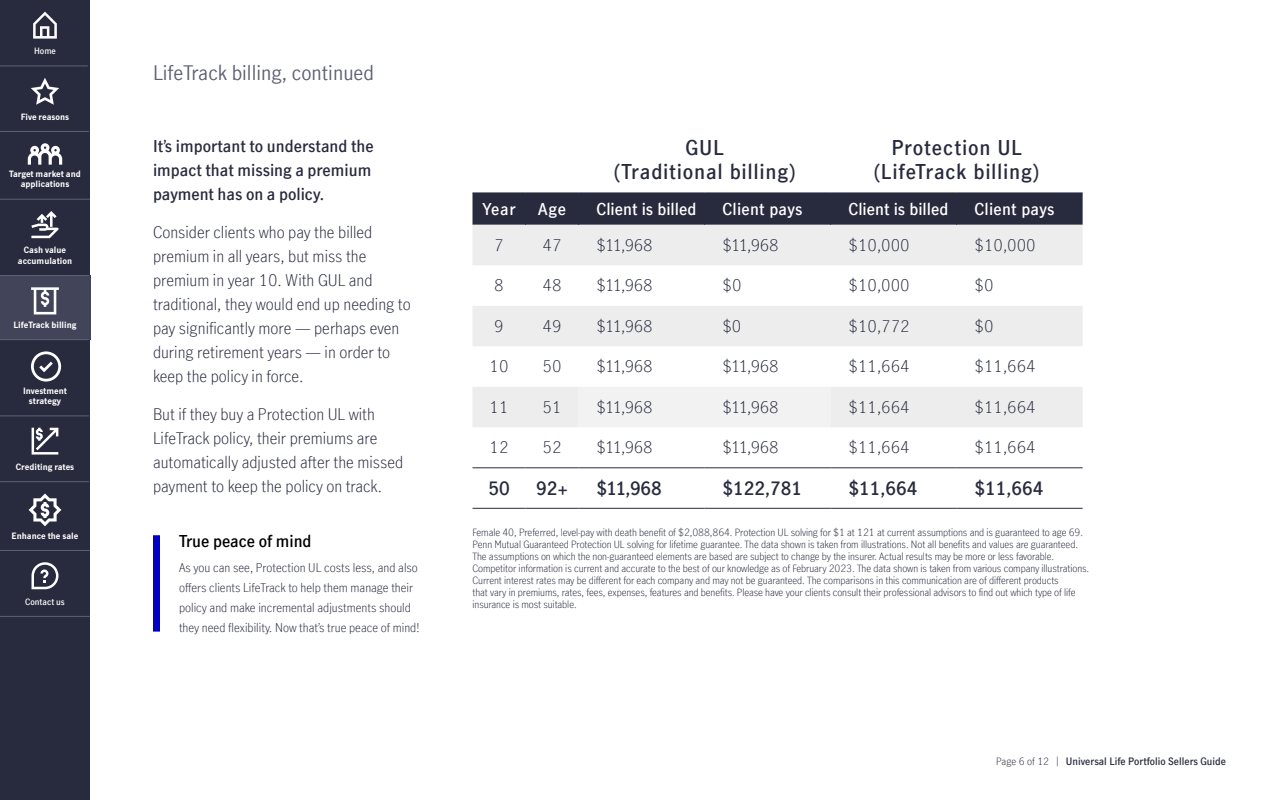
<style>
.page{position:relative;width:1280px;height:800px;background:#fff}
.page>*{position:absolute;margin:0;border:0;box-sizing:border-box;transform-origin:0 0}
.t1{font:600 20px/24px "Manulife JH Sans Optimized";letter-spacing:.035em;color:#282b3e;text-align:center}
.t2{font:20px "Manulife JH Sans Optimized";color:#5e6073}
.t3{font:600 18px "Manulife JH Sans Optimized";color:#282b3e}
.t4{font:300 16px/24px "Manulife JH Sans Optimized";color:#282b3e}
.t5{font:600 16px/24px "Manulife JH Sans Optimized";color:#282b3e}
.t6{font:600 16px "Manulife JH Sans Optimized";letter-spacing:.005em;color:#fff}
.t7{font:600 16px "Manulife JH Sans Optimized";color:#000}
.t8{font:300 12px/20px "Manulife JH Sans Optimized";color:#282b3e}
.t9{font:300 10px/12px "Manulife JH Sans Optimized";letter-spacing:-.01em;color:#282b3e}
.t10{font:600 10px "Manulife JH Sans Optimized";color:#282b3e}
.t11{font:700 8.5px/10.2px "Manulife JH Sans Optimized";color:#fff;text-align:center}
.t12{font:600 8.5px "Manulife JH Sans Optimized";color:#fff}
.s1{font-weight:300}
</style>
<div class="page">
<div style="left:0;top:0;width:90px;height:800px;background:#282b3e"></div>
<div style="left:472px;top:194px;width:611px;height:31px;background:#282b3e"></div>
<svg style="left:473px;top:225px;width:610px;height:202px;fill:#ededed"></svg>
<div style="left:579px;top:387px;width:504px;height:40px;background:#f2f2f2"></div>
<hr style="left:472px;top:193px;width:54px;height:1px;background:#282b3e">
<hr style="left:526px;top:193px;width:53px;height:1px;background:#282b3e">
<hr style="left:525px;top:193px;width:1px;height:32px;background:#282b3e">
<hr style="left:579px;top:193px;width:126px;height:1px;background:#282b3e">
<hr style="left:578px;top:193px;width:1px;height:32px;background:#282b3e">
<hr style="left:705px;top:193px;width:126px;height:1px;background:#282b3e">
<hr style="left:704px;top:193px;width:1px;height:32px;background:#282b3e">
<hr style="left:831px;top:193px;width:126px;height:1px;background:#282b3e">
<hr style="left:830px;top:193px;width:1px;height:32px;background:#282b3e">
<hr style="left:957px;top:193px;width:126px;height:1px;background:#282b3e">
<hr style="left:956px;top:193px;width:1px;height:32px;background:#282b3e">
<hr style="left:472px;top:468px;width:54px;height:1px;background:#282b3e">
<hr style="left:526px;top:468px;width:53px;height:1px;background:#282b3e">
<hr style="left:579px;top:468px;width:126px;height:1px;background:#282b3e">
<hr style="left:705px;top:468px;width:126px;height:1px;background:#282b3e">
<hr style="left:831px;top:468px;width:126px;height:1px;background:#282b3e">
<hr style="left:957px;top:468px;width:126px;height:1px;background:#282b3e">
<hr style="left:472px;top:508px;width:54px;height:1px;background:#282b3e">
<hr style="left:526px;top:508px;width:53px;height:1px;background:#282b3e">
<hr style="left:579px;top:508px;width:126px;height:1px;background:#282b3e">
<hr style="left:705px;top:508px;width:126px;height:1px;background:#282b3e">
<hr style="left:831px;top:508px;width:126px;height:1px;background:#282b3e">
<hr style="left:957px;top:508px;width:126px;height:1px;background:#282b3e">
<div style="left:153px;top:535px;width:7px;height:97px;background:#0000c1"></div>
<div style="left:0;top:275px;width:90px;height:65px;background:#424559"></div>
<hr style="left:0;top:66px;width:88px;height:1px;background:#5e6073">
<hr style="left:0;top:131px;width:89px;height:1px;background:#5e6073">
<hr style="left:0;top:199px;width:90px;height:1px;background:#5e6073">
<hr style="left:0;top:275px;width:89px;height:1px;background:#5e6073">
<hr style="left:0;top:339px;width:89px;height:1px;background:#5e6073">
<hr style="left:0;top:416px;width:89px;height:1px;background:#5e6073">
<hr style="left:0;top:481px;width:89px;height:1px;background:#5e6073">
<hr style="left:0;top:550px;width:90px;height:1px;background:#5e6073">
<hr style="left:0;top:616px;width:90px;height:1px;background:#5e6073">
<svg style="left:31px;top:78px;width:28px;height:27px"></svg>
<svg style="left:31px;top:211px;width:28px;height:27px"></svg>
<svg style="left:28px;top:143px;width:34px;height:22px"></svg>
<svg style="left:31px;top:351px;width:30px;height:31px"></svg>
<svg style="left:32px;top:428px;width:26px;height:27px"></svg>
<svg style="left:29px;top:494px;width:32px;height:32px"></svg>
<svg style="left:31px;top:287px;width:28px;height:27px"></svg>
<svg style="left:33px;top:12px;width:24px;height:27px"></svg>
<svg style="left:31px;top:562px;width:28px;height:27px"></svg>
<p class="t12" style="left:34px;top:45px;width:23px">Home</p>
<p class="t11" style="left:21px;top:111px;width:50px">Five reasons</p>
<p class="t11" style="left:9px;top:169px;width:73px">Target market and applications</p>
<p class="t11" style="left:18px;top:245px;width:56px">Cash value accumulation</p>
<p class="t11" style="left:13px;top:319px;width:65px">LifeTrack billing</p>
<p class="t11" style="left:23px;top:385px;width:45px">Investment strategy</p>
<p class="t11" style="left:16px;top:461px;width:60px">Crediting rates</p>
<p class="t11" style="left:12px;top:530px;width:68px">Enhance the sale</p>
<p class="t12" style="left:25px;top:596px;width:41px">Contact us</p>
<h1 class="t2" style="left:153px;top:59px;width:223px">LifeTrack billing, continued</h1>
<h3 class="t5" style="left:153px;top:134px;width:222px">It’s important to understand the impact that missing a premium payment has on a policy.</h3>
<p class="t4" style="left:153px;top:220px;width:259px">Consider clients who pay the billed premium in all years, but miss the premium in year 10. With GUL and traditional, they would end up needing to pay significantly more — perhaps even during retirement years — in order to keep the policy in force.</p>
<h3 class="t4" style="left:153px;top:401px;width:252px">But if they buy a Protection UL with LifeTrack policy, their premiums are automatically adjusted after the missed payment to keep the policy on track.</h3>
<h3 class="t7" style="left:179px;top:530px;width:134px">True peace of mind</h3>
<p class="t8" style="left:179px;top:557px;width:242px">As you can see, Protection UL costs less, and also offers clients LifeTrack to help them manage their policy and make incremental adjustments should they need flexibility. Now that’s true peace of mind!</p>
<h1 class="t1" style="left:614px;top:135px;width:183px">GUL<br>(Traditional billing)</h1>
<h1 class="t1" style="left:874px;top:135px;width:167px">Protection UL (LifeTrack billing)</h1>
<h3 class="t6" style="left:482px;top:198px;width:35px">Year</h3>
<h3 class="t6" style="left:538px;top:198px;width:30px">Age</h3>
<h3 class="t6" style="left:597px;top:198px;width:101px">Client is billed</h3>
<h3 class="t6" style="left:723px;top:198px;width:81px">Client pays</h3>
<h3 class="t6" style="left:849px;top:198px;width:101px">Client is billed</h3>
<h3 class="t6" style="left:975px;top:198px;width:81px">Client pays</h3>
<h3 class="t4" style="left:494px;top:233px;width:11px">7</h3>
<h3 class="t4" style="left:543px;top:233px;width:20px">47</h3>
<h3 class="t4" style="left:597px;top:233px;width:58px">$11,968</h3>
<h3 class="t4" style="left:723px;top:233px;width:58px">$11,968</h3>
<h3 class="t4" style="left:849px;top:233px;width:63px">$10,000</h3>
<h3 class="t4" style="left:975px;top:233px;width:63px">$10,000</h3>
<h3 class="t4" style="left:494px;top:273px;width:11px">8</h3>
<h3 class="t4" style="left:543px;top:273px;width:20px">48</h3>
<h3 class="t4" style="left:597px;top:273px;width:58px">$11,968</h3>
<h3 class="t4" style="left:723px;top:273px;width:20px">$0</h3>
<h3 class="t4" style="left:849px;top:273px;width:63px">$10,000</h3>
<h3 class="t4" style="left:975px;top:273px;width:20px">$0</h3>
<h3 class="t4" style="left:494px;top:313px;width:11px">9</h3>
<h3 class="t4" style="left:543px;top:313px;width:20px">49</h3>
<h3 class="t4" style="left:597px;top:313px;width:58px">$11,968</h3>
<h3 class="t4" style="left:723px;top:313px;width:20px">$0</h3>
<h3 class="t4" style="left:849px;top:313px;width:63px">$10,772</h3>
<h3 class="t4" style="left:975px;top:313px;width:20px">$0</h3>
<h3 class="t4" style="left:490px;top:354px;width:20px">10</h3>
<h3 class="t4" style="left:543px;top:354px;width:20px">50</h3>
<h3 class="t4" style="left:597px;top:354px;width:58px">$11,968</h3>
<h3 class="t4" style="left:723px;top:354px;width:58px">$11,968</h3>
<h3 class="t4" style="left:849px;top:354px;width:63px">$11,664</h3>
<h3 class="t4" style="left:975px;top:354px;width:63px">$11,664</h3>
<h3 class="t4" style="left:490px;top:394px;width:20px">11</h3>
<h3 class="t4" style="left:543px;top:394px;width:20px">51</h3>
<h3 class="t4" style="left:597px;top:394px;width:58px">$11,968</h3>
<h3 class="t4" style="left:723px;top:394px;width:58px">$11,968</h3>
<h3 class="t4" style="left:849px;top:394px;width:63px">$11,664</h3>
<h3 class="t4" style="left:975px;top:394px;width:63px">$11,664</h3>
<h3 class="t4" style="left:490px;top:435px;width:20px">12</h3>
<h3 class="t4" style="left:543px;top:435px;width:20px">52</h3>
<h3 class="t4" style="left:597px;top:435px;width:58px">$11,968</h3>
<h3 class="t4" style="left:723px;top:435px;width:58px">$11,968</h3>
<h3 class="t4" style="left:849px;top:435px;width:63px">$11,664</h3>
<h3 class="t4" style="left:975px;top:435px;width:63px">$11,664</h3>
<h2 class="t3" style="left:488px;top:476px;width:23px">50</h2>
<h2 class="t3" style="left:536px;top:476px;width:33px">92+</h2>
<h2 class="t3" style="left:597px;top:476px;width:67px">$11,968</h2>
<h2 class="t3" style="left:723px;top:476px;width:81px">$122,781</h2>
<h2 class="t3" style="left:849px;top:476px;width:70px">$11,664</h2>
<h2 class="t3" style="left:975px;top:476px;width:70px">$11,664</h2>
<p class="t9" style="left:472px;top:526px;width:618px">Female 40, Preferred, level-pay with death benefit of $2,088,864. Protection UL solving for $1 at 121 at current assumptions and is guaranteed to age 69.<br>Penn Mutual Guaranteed Protection UL solving for lifetime guarantee. The data shown is taken from illustrations. Not all benefits and values are guaranteed.<br>The assumptions on which the non-guaranteed elements are based are subject to change by the insurer. Actual results may be more or less favorable.<br>Competitor information is current and accurate to the best of our knowledge as of February 2023. The data shown is taken from various company illustrations.<br>Current interest rates may be different for each company and may not be guaranteed. The comparisons in this communication are of different products<br>that vary in premiums, rates, fees, expenses, features and benefits. Please have your clients consult their professional advisors to find out which type of life insurance is most suitable.</p>
<p class="t10" style="left:996px;top:754px;width:231px"><span class="s1">Page 6 of 12 |</span> Universal Life Portfolio Sellers Guide</p>
</div>
